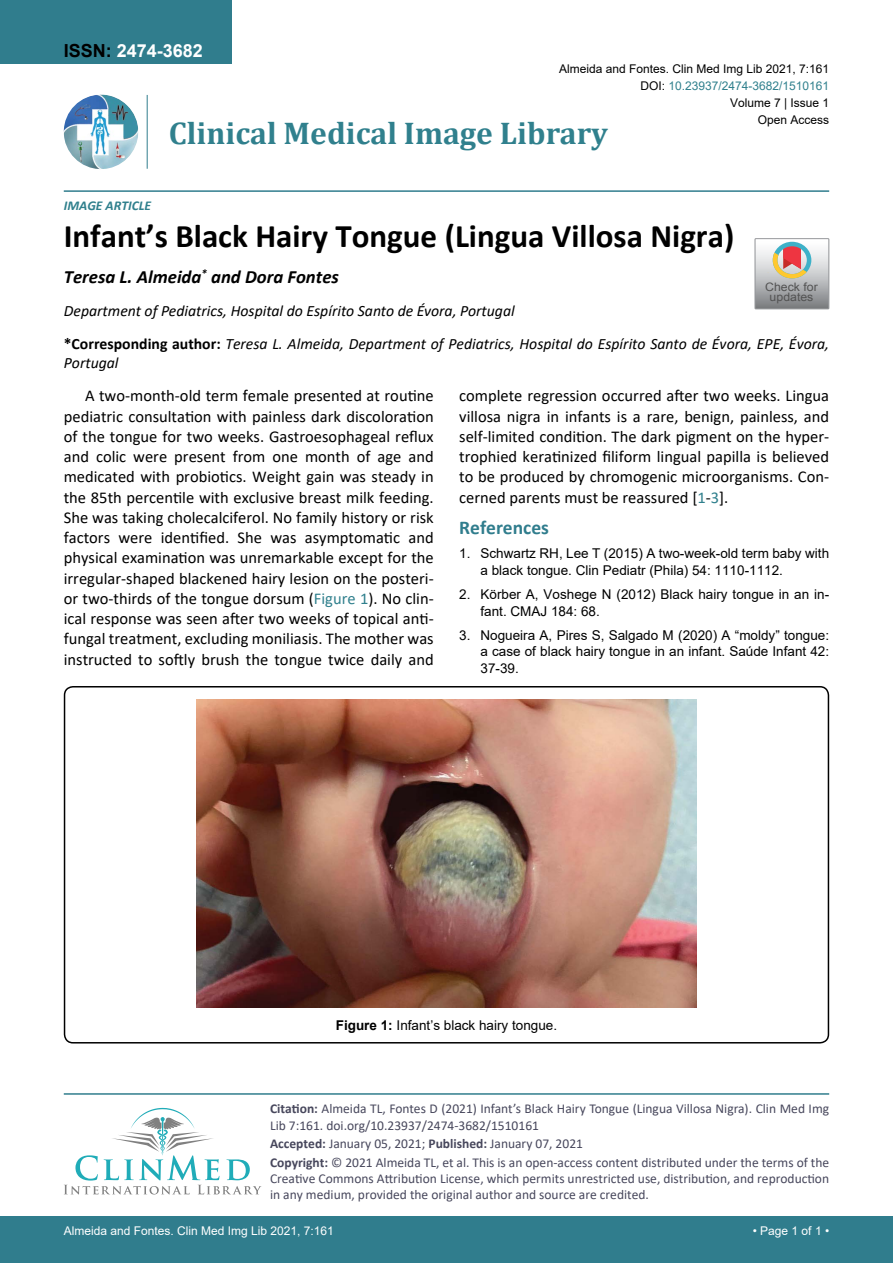
<style>
.page{position:relative;width:893px;height:1263px;background:#fff}
.page>*{position:absolute;margin:0;border:0;box-sizing:border-box;transform-origin:0 0}
.t1{font:700 33px "Calibri";color:#000}
.t2{font:700 31.5px "Cambria";color:#30808d}
.t3{font:700 19.5px "Calibri";color:#307d8d}
.t4{font:italic 700 18.75px "Calibri";color:#000}
.t5{font:700 18px "Arial";color:#fff}
.t6{font:16.5px/20.2px "Calibri";color:#000;text-align:justify}
.t7{font:italic 15.75px/18.9px "Calibri";color:#000}
.t8{font:13.5px/16.2px "Calibri";color:#47475c}
.t9{font:13.5px/16.2px "Arial";color:#000}
.t10{font:italic 700 13.5px "Calibri";color:#30808d}
.t11{font:12px/17.2px "Arial";color:#000;text-align:right}
.t12{font:12px "Arial";color:#fff}
.t13{font:12px "Arial";color:#30808d}
.t14{font:11.7px/10.1px "Arial";color:#535353;text-align:center;scale:1.06 1}
.s1{color:#000}
.s2{font-weight:700;font-style:normal}
.s3{color:#30808d}
.s4{font-weight:700}
</style>
<div class="page">
<div style="left:0;top:0;width:231px;height:64px;background:#307d8d"></div>
<img style="left:64px;top:95px;width:74px;height:74px;border-radius:37px">
<hr style="left:147px;top:95px;width:1px;height:74px;background:#307d8d">
<hr style="left:64px;top:190px;width:765px;height:2px;background:#307d8d">
<div style="left:0;top:1216px;width:893px;height:47px;background:#307d8d"></div>
<hr style="left:64px;top:1093px;width:765px;height:2px;background:#307d8d">
<svg style="left:64px;top:1108px;width:197px;height:86px"></svg>
<svg style="left:755px;top:239px;width:74px;height:70px"></svg>
<div style="left:64px;top:686px;width:765px;height:357px;border:2px solid #000;border-radius:9px"></div>
<img style="left:196px;top:699px;width:501px;height:309px">
<p class="t5" style="left:64px;top:38px;width:141px"><span class="s1">ISSN:</span> 2474-3682</p>
<p class="t11" style="left:559px;top:60px;width:272px">Almeida and Fontes. Clin Med Img Lib 2021, 7:161</p>
<p class="t11" style="left:730px;top:94px;width:101px">Volume 7 | Issue 1<br>Open Access</p>
<p class="t13" style="left:640px;top:77px;width:190px"><span class="s1">DOI:</span> 10.23937/2474-3682/1510161</p>
<h2 class="t2" style="left:169px;top:111px;width:441px">Clinical Medical Image Library</h2>
<p class="t10" style="left:64px;top:196px;width:89px">IMAGE ARTICLE</p>
<h1 class="t1" style="left:64px;top:213px;width:672px">Infant’s Black Hairy Tongue (Lingua Villosa Nigra)</h1>
<p class="t4" style="left:64px;top:263px;width:277px">Teresa L. Almeida<sup>*</sup> and Dora Fontes</p>
<p class="t7" style="left:64px;top:300px;width:452px">Department of Pediatrics, Hospital do Espírito Santo de Évora, Portugal</p>
<p class="t14" style="left:765px;top:282px;width:51px">Check for updates</p>
<p class="t7" style="left:64px;top:334px;width:767px"><span class="s2">*Corresponding author:</span> Teresa L. Almeida, Department of Pediatrics, Hospital do Espírito Santo de Évora, EPE, Évora,<br>Portugal</p>
<p class="t6" style="left:64px;top:385px;width:371px;text-indent:21px">A two-month-old term female presented at routine pediatric consultation with painless dark discoloration of the tongue for two weeks. Gastroesophageal reflux and colic were present from one month of age and medicated with probiotics. Weight gain was steady in the 85th percentile with exclusive breast milk feeding.<br>She was taking cholecalciferol. No family history or risk factors were identified. She was asymptomatic and physical examination was unremarkable except for the irregular-shaped blackened hairy lesion on the posteri&shy;or two-thirds of the tongue dorsum (<span class="s3">Figure 1</span>). No clin&shy;ical response was seen after two weeks of topical anti&shy;fungal treatment, excluding moniliasis. The mother was instructed to softly brush the tongue twice daily and</p>
<p class="t6" style="left:459px;top:385px;width:371px">complete regression occurred after two weeks. Lingua villosa nigra in infants is a rare, benign, painless, and self-limited condition. The dark pigment on the hyper&shy;trophied keratinized filiform lingual papilla is believed to be produced by chromogenic microorganisms. Con&shy;cerned parents must be reassured [<span class="s3">1</span>-<span class="s3">3</span>].</p>
<p class="t3" style="left:459px;top:513px;width:91px">References</p>
<p class="t9" style="left:480px;top:545px;width:350px;text-indent:-21px">1. Schwartz RH, Lee T (2015) A two-week-old term baby with a black tongue. Clin Pediatr (Phila) 54: 1110-1112.</p>
<p class="t9" style="left:480px;top:586px;width:350px;text-indent:-21px">2. Körber A, Voshege N (2012) Black hairy tongue in an in&shy;fant. CMAJ 184: 68.</p>
<p class="t9" style="left:480px;top:627px;width:350px;text-align:justify;text-indent:-21px">3. Nogueira A, Pires S, Salgado M (2020) A “moldy” tongue: a case of black hairy tongue in an infant. Saúde Infant 42:<br>37-39.</p>
<p class="t9" style="left:336px;top:1017px;width:223px"><span class="s4">Figure 1:</span> Infant’s black hairy tongue.</p>
<p class="t8" style="left:270px;top:1100px;width:561px"><span class="s4">Citation:</span> Almeida TL, Fontes D (2021) Infant’s Black Hairy Tongue (Lingua Villosa Nigra). Clin Med Img<br>Lib 7:161. doi.org/10.23937/2474-3682/1510161</p>
<p class="t8" style="left:270px;top:1154px;width:561px;text-align:justify"><span class="s4">Copyright:</span> © 2021 Almeida TL, et al. This is an open-access content distributed under the terms of the Creative Commons Attribution License, which permits unrestricted use, distribution, and reproduction in any medium, provided the original author and source are credited.</p>
<p class="t8" style="left:270px;top:1135px;width:314px"><span class="s4">Accepted:</span> January 05, 2021; <span class="s4">Published:</span> January 07, 2021</p>
<p class="t12" style="left:64px;top:1222px;width:272px">Almeida and Fontes. Clin Med Img Lib 2021, 7:161</p>
<p class="t12" style="left:753px;top:1222px;width:78px">• Page 1 of 1 •</p>
</div>
